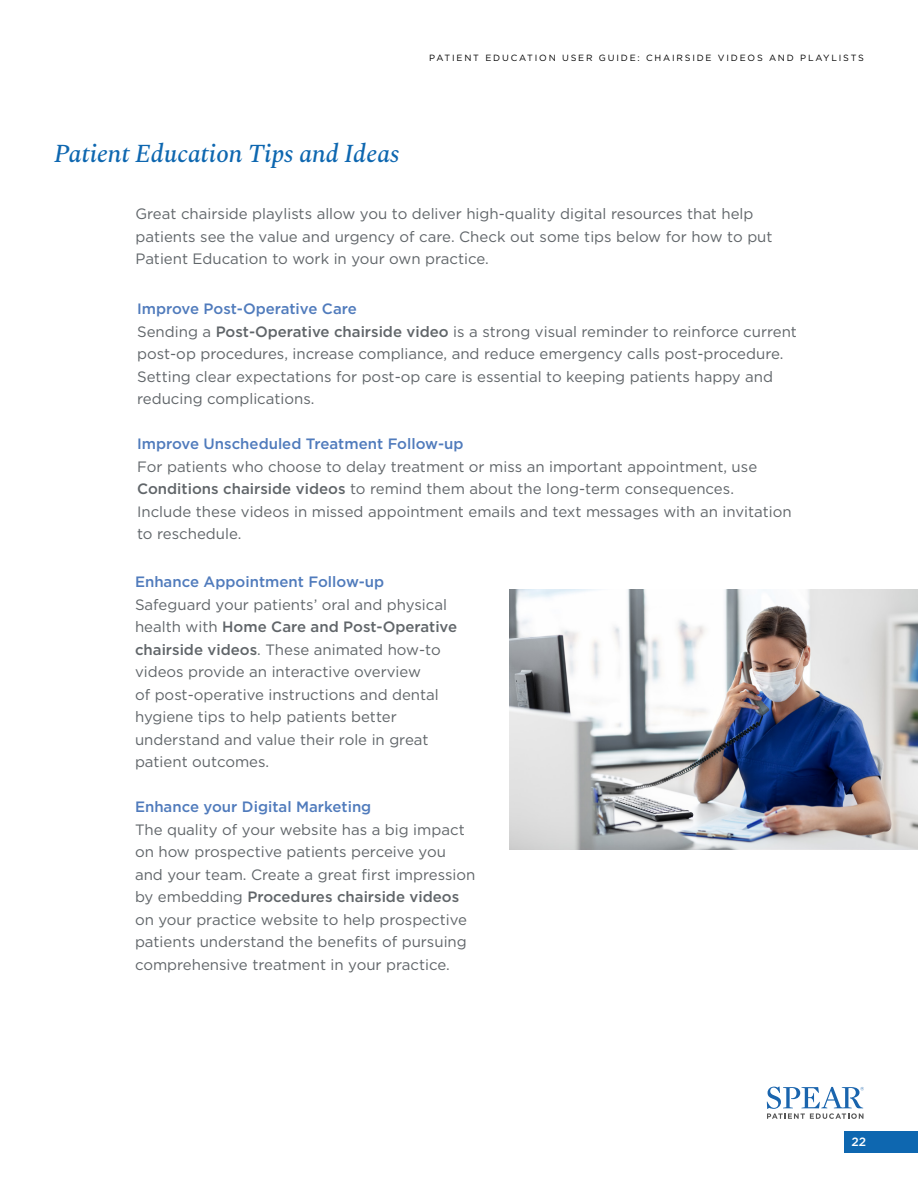
<style>
.page{position:relative;width:918px;height:1188px;background:#fff}
.page>*{position:absolute;margin:0;border:0;box-sizing:border-box;transform-origin:0 0}
.t1{font:italic 500 25.5px "Spectral";letter-spacing:-.01em;color:#0e67b0}
.t2{font:15px/22.5px "Gotham";color:#606569}
.t3{font:500 15px "Gotham";color:#507bbc}
.t4{font:500 12px "Gotham";color:#fff}
.t5{font:9px "Gotham";letter-spacing:.2em;color:#000}
.s1{font-weight:500;color:#507bbc}
.s2{font-weight:500}
</style>
<div class="page">
<div style="left:845px;top:1131px;width:73px;height:21px;background:#0e67b0"></div>
<svg style="left:767px;top:1087px;width:97px;height:32px"></svg>
<img style="left:510px;top:589px;width:408px;height:260px">
<p class="t5" style="left:429px;top:52px;width:436px">PATIENT EDUCATION USER GUIDE: CHAIRSIDE VIDEOS AND PLAYLISTS</p>
<h1 class="t1" style="left:54px;top:135px;width:347px">Patient Education Tips and Ideas</h1>
<p class="t2" style="left:135px;top:202px;width:639px">Great chairside playlists allow you to deliver high-quality digital resources that help patients see the value and urgency of care. Check out some tips below for how to put<br>Patient Education to work in your own practice.</p>
<p class="t2" style="left:137px;top:298px;width:661px"><span class="s1">Improve Post-Operative Care<br></span>Sending a <span class="s2">Post-Operative chairside video</span> is a strong visual reminder to reinforce current post-op procedures, increase compliance, and reduce emergency calls post-procedure.<br>Setting clear expectations for post-op care is essential to keeping patients happy and reducing complications.</p>
<p class="t3" style="left:137px;top:434px;width:328px">Improve Unscheduled Treatment Follow-up</p>
<p class="t2" style="left:137px;top:455px;width:656px">For patients who choose to delay treatment or miss an important appointment, use <span class="s2">Conditions chairside videos</span> to remind them about the long-term consequences.<br>Include these videos in missed appointment emails and text messages with an invitation to reschedule.</p>
<p class="t3" style="left:135px;top:572px;width:251px">Enhance Appointment Follow-up</p>
<p class="t2" style="left:135px;top:593px;width:324px">Safeguard your patients’ oral and physical health with <span class="s2">Home Care and Post-Operative chairside videos</span>. These animated how-to videos provide an interactive overview<br>of post-operative instructions and dental hygiene tips to help patients better understand and value their role in great patient outcomes.</p>
<p class="t3" style="left:135px;top:797px;width:238px">Enhance your Digital Marketing</p>
<p class="t2" style="left:135px;top:818px;width:342px">The quality of your website has a big impact on how prospective patients perceive you and your team. Create a great first impression by embedding <span class="s2">Procedures chairside videos </span>on your practice website to help prospective patients understand the benefits of pursuing comprehensive treatment in your practice.</p>
<p class="t4" style="left:851px;top:1134px;width:16px">22</p>
</div>
